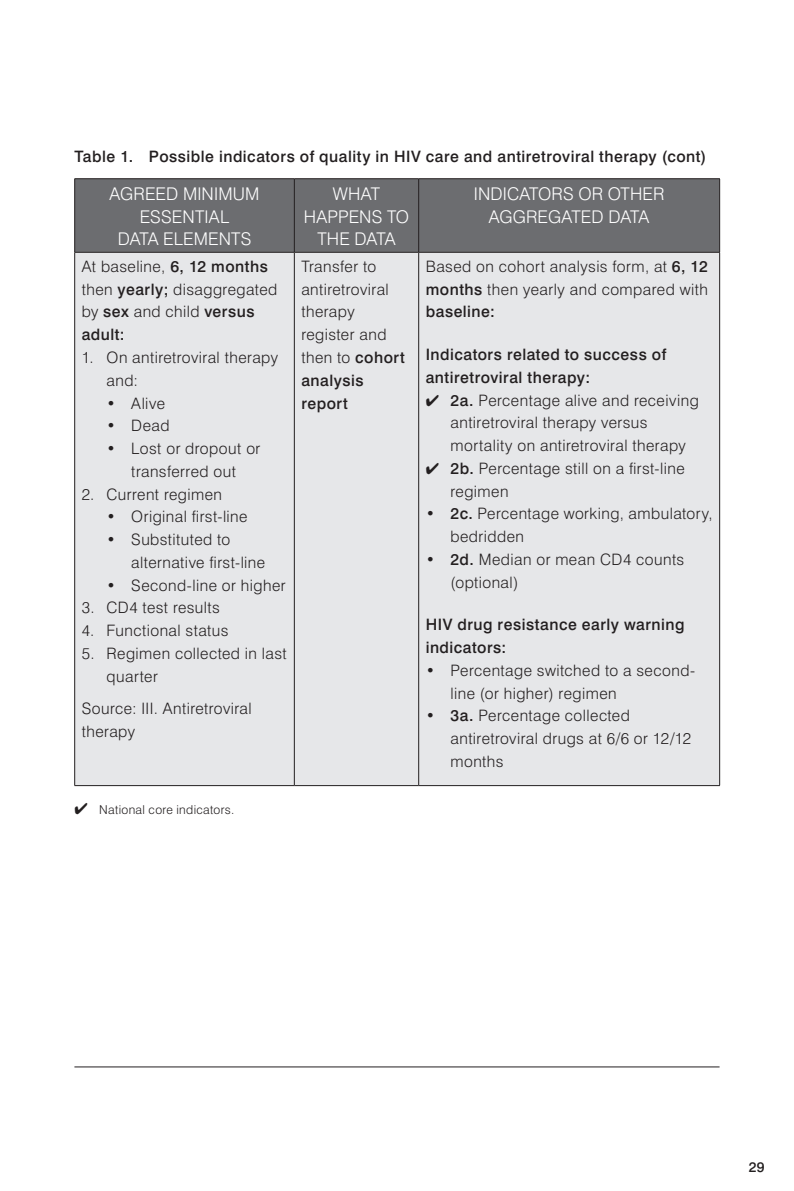
<style>
.page{position:relative;width:794px;height:1191px;background:#fff}
.page>*{position:absolute;margin:0;border:0;box-sizing:border-box;transform-origin:0 0}
.t1{font:300 17.5px "Swiss 721 BT";color:#fff}
.t2{font:300 15.75px/22.8px "Swiss 721 BT";letter-spacing:.03em;color:#231f20}
.t3{font:500 15.75px/22.8px "Swiss 721 BT";letter-spacing:.035em;color:#231f20}
.t4{font:500 14px "Swiss 721 BT";color:#231f20}
.t5{font:300 12.25px "Swiss 721 BT";letter-spacing:.025em;color:#231f20}
.s1{font-weight:500}
</style>
<div class="page">
<hr style="left:74px;top:1066px;width:645px;height:1px;background:#231f20">
<div style="left:75px;top:179px;width:644px;height:73px;background:#6c6d70"></div>
<div style="left:75px;top:253px;width:644px;height:532px;background:#e6e7e9"></div>
<hr style="left:74px;top:178px;width:220px;height:1px;background:#231f20">
<hr style="left:74px;top:179px;width:1px;height:73px;background:#231f20">
<hr style="left:294px;top:178px;width:125px;height:1px;background:#231f20">
<hr style="left:294px;top:179px;width:1px;height:73px;background:#231f20">
<hr style="left:419px;top:178px;width:301px;height:1px;background:#231f20">
<hr style="left:418px;top:179px;width:1px;height:73px;background:#231f20">
<hr style="left:719px;top:179px;width:1px;height:73px;background:#231f20">
<hr style="left:74px;top:252px;width:220px;height:1px;background:#231f20">
<hr style="left:74px;top:252px;width:1px;height:533px;background:#231f20">
<hr style="left:294px;top:252px;width:125px;height:1px;background:#231f20">
<hr style="left:294px;top:252px;width:1px;height:533px;background:#231f20">
<hr style="left:419px;top:252px;width:301px;height:1px;background:#231f20">
<hr style="left:418px;top:252px;width:1px;height:533px;background:#231f20">
<hr style="left:719px;top:252px;width:1px;height:533px;background:#231f20">
<hr style="left:74px;top:785px;width:220px;height:1px;background:#231f20">
<hr style="left:294px;top:785px;width:125px;height:1px;background:#231f20">
<hr style="left:419px;top:785px;width:301px;height:1px;background:#231f20">
<p class="t3" style="left:74px;top:144px;width:633px">Table 1 . Possible indicators of quality in HIV care and antiretroviral therapy (cont)</p>
<p class="t1" style="left:110px;top:183px;width:23px">Agreed</p>
<p class="t1" style="left:183px;top:183px;width:12px">minimum</p>
<p class="t1" style="left:140px;top:206px;width:11px">essential</p>
<p class="t1" style="left:118px;top:228px;width:11px">data</p>
<p class="t1" style="left:163px;top:228px;width:12px">elements</p>
<p class="t1" style="left:474px;top:183px;width:16px">Indicators</p>
<p class="t1" style="left:578px;top:183px;width:42px">or other</p>
<p class="t1" style="left:489px;top:206px;width:13px">aggregated</p>
<p class="t1" style="left:608px;top:206px;width:11px">data</p>
<p class="t1" style="left:333px;top:183px;width:27px">What</p>
<p class="t1" style="left:304px;top:206px;width:12px">happens</p>
<p class="t1" style="left:387px;top:206px;width:12px">to</p>
<p class="t1" style="left:317px;top:228px;width:12px">the</p>
<p class="t1" style="left:354px;top:228px;width:11px">data</p>
<p class="t2" style="left:82px;top:255px;width:197px">At baseline, <span class="s1">6, 12 months </span>then <span class="s1">yearly;</span> disaggregated by <span class="s1">sex</span> and child <span class="s1">versus adult:</span></p>
<p class="t2" style="left:106px;top:346px;width:173px;text-indent:-25px">1. On antiretroviral therapy and:</p>
<p class="t2" style="left:106px;top:391px;width:60px">• Alive</p>
<p class="t2" style="left:106px;top:414px;width:65px">• Dead</p>
<p class="t2" style="left:106px;top:437px;width:155px;text-align:center">• Lost or dropout or transferred out</p>
<p class="t2" style="left:82px;top:482px;width:142px">2. Current regimen</p>
<p class="t2" style="left:106px;top:505px;width:143px">• Original first-line</p>
<p class="t2" style="left:131px;top:528px;width:135px;text-indent:-25px">• Substituted to alternative first-line</p>
<p class="t2" style="left:106px;top:573px;width:181px">• Second-line or higher</p>
<p class="t2" style="left:82px;top:596px;width:140px">3. CD4 test results</p>
<p class="t2" style="left:82px;top:619px;width:148px">4. Functional status</p>
<p class="t2" style="left:106px;top:641px;width:182px;text-indent:-25px">5. Regimen collected in last quarter</p>
<p class="t2" style="left:82px;top:697px;width:172px">Source: III. Antiretroviral therapy</p>
<p class="t5" style="left:74px;top:802px;width:161px">✔ National core indicators.</p>
<p class="t2" style="left:301px;top:255px;width:105px">Transfer to antiretroviral therapy register and then to <span class="s1">cohort analysis report</span></p>
<p class="t2" style="left:426px;top:255px;width:284px">Based on cohort analysis form, at <span class="s1">6, 12 months</span> then yearly and compared with <span class="s1">baseline:</span></p>
<p class="t3" style="left:426px;top:343px;width:242px">Indicators related to success of antiretroviral therapy:</p>
<p class="t2" style="left:450px;top:388px;width:250px;text-indent:-25px">✔ <span class="s1">2a.</span> Percentage alive and receiving antiretroviral therapy versus mortality on antiretroviral therapy</p>
<p class="t2" style="left:450px;top:457px;width:236px;text-indent:-25px">✔ <span class="s1">2b.</span> Percentage still on a first-line regimen</p>
<p class="t2" style="left:450px;top:502px;width:264px;text-indent:-25px">• <span class="s1">2c.</span> Percentage working, ambulatory, bedridden</p>
<p class="t2" style="left:450px;top:548px;width:235px;text-indent:-25px">• <span class="s1">2d.</span> Median or mean CD4 counts (optional)</p>
<p class="t3" style="left:426px;top:613px;width:260px">HIV drug resistance early warning indicators:</p>
<p class="t2" style="left:450px;top:658px;width:246px;text-indent:-25px">• Percentage switched to a second&shy;line (or higher) regimen</p>
<p class="t2" style="left:450px;top:704px;width:242px;text-indent:-25px">• <span class="s1">3a.</span> Percentage collected antiretroviral drugs at 6/6 or 12/12 months</p>
<p class="t4" style="left:749px;top:1158px;width:9px">29</p>
</div>
